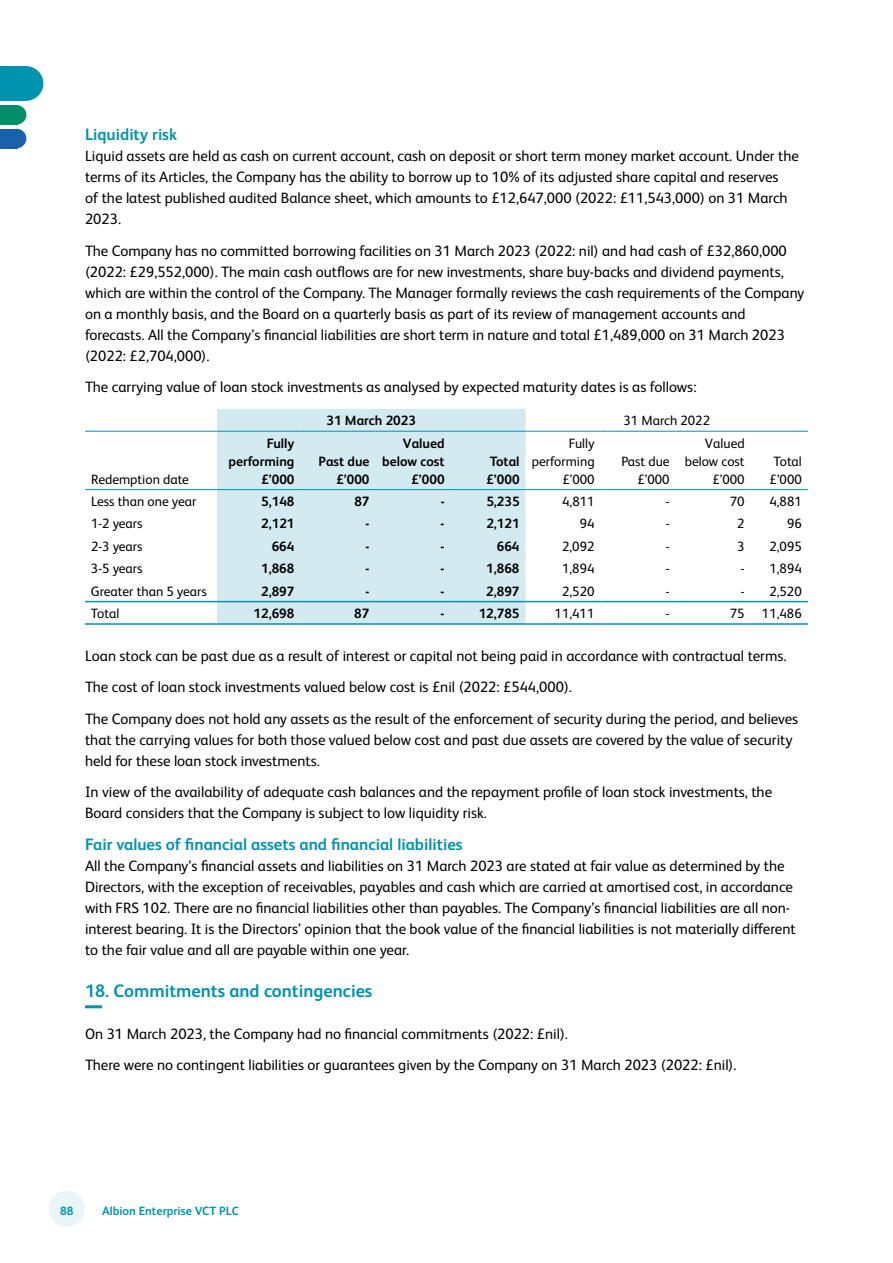
<style>
.page{position:relative;width:893px;height:1263px;background:#fff}
.page>*{position:absolute;margin:0;border:0;box-sizing:border-box;transform-origin:0 0}
.t1{font:700 18px "FS Albert Pro";color:#0093b0}
.t2{font:700 16.5px "FS Albert Pro";color:#0093b0}
.t3{font:15px/21px "FS Albert Pro";color:#000}
.t4{font:13.5px/18px "FS Albert Pro";color:#000;text-align:right}
.t5{font:700 13.5px/18px "FS Albert Pro";color:#000;text-align:right}
.t6{font:700 12px "FS Albert Pro";color:#0093b0}
</style>
<div class="page">
<hr style="left:85px;top:1005px;width:17px;height:3px;background:#0093b0">
<div style="left:217px;top:409px;width:309px;height:214px;background:#d3eaf1"></div>
<hr style="left:85px;top:431px;width:132px;height:1px;background:#0093b0">
<hr style="left:217px;top:431px;width:83px;height:1px;background:#0093b0">
<hr style="left:300px;top:431px;width:75px;height:1px;background:#0093b0">
<hr style="left:375px;top:431px;width:76px;height:1px;background:#0093b0">
<hr style="left:451px;top:431px;width:75px;height:1px;background:#0093b0">
<hr style="left:526px;top:431px;width:75px;height:1px;background:#0093b0">
<hr style="left:601px;top:431px;width:75px;height:1px;background:#0093b0">
<hr style="left:676px;top:431px;width:75px;height:1px;background:#0093b0">
<hr style="left:751px;top:431px;width:57px;height:1px;background:#0093b0">
<hr style="left:85px;top:489px;width:132px;height:1px;background:#0093b0">
<hr style="left:217px;top:489px;width:83px;height:1px;background:#0093b0">
<hr style="left:300px;top:489px;width:75px;height:1px;background:#0093b0">
<hr style="left:375px;top:489px;width:76px;height:1px;background:#0093b0">
<hr style="left:451px;top:489px;width:75px;height:1px;background:#0093b0">
<hr style="left:526px;top:489px;width:75px;height:1px;background:#0093b0">
<hr style="left:601px;top:489px;width:75px;height:1px;background:#0093b0">
<hr style="left:676px;top:489px;width:75px;height:1px;background:#0093b0">
<hr style="left:751px;top:489px;width:57px;height:1px;background:#0093b0">
<hr style="left:85px;top:601px;width:132px;height:1px;background:#0093b0">
<hr style="left:217px;top:601px;width:83px;height:1px;background:#0093b0">
<hr style="left:300px;top:601px;width:75px;height:1px;background:#0093b0">
<hr style="left:375px;top:601px;width:76px;height:1px;background:#0093b0">
<hr style="left:451px;top:601px;width:75px;height:1px;background:#0093b0">
<hr style="left:526px;top:601px;width:75px;height:1px;background:#0093b0">
<hr style="left:601px;top:601px;width:75px;height:1px;background:#0093b0">
<hr style="left:676px;top:601px;width:75px;height:1px;background:#0093b0">
<hr style="left:751px;top:601px;width:57px;height:1px;background:#0093b0">
<hr style="left:85px;top:623px;width:132px;height:2px;background:#0093b0">
<hr style="left:217px;top:623px;width:83px;height:2px;background:#0093b0">
<hr style="left:300px;top:623px;width:75px;height:2px;background:#0093b0">
<hr style="left:375px;top:623px;width:76px;height:2px;background:#0093b0">
<hr style="left:451px;top:623px;width:75px;height:2px;background:#0093b0">
<hr style="left:526px;top:623px;width:75px;height:2px;background:#0093b0">
<hr style="left:601px;top:623px;width:75px;height:2px;background:#0093b0">
<hr style="left:676px;top:623px;width:75px;height:2px;background:#0093b0">
<hr style="left:751px;top:623px;width:57px;height:2px;background:#0093b0">
<div style="left:49px;top:1191px;width:36px;height:36px;background:#e9f5f8;border-radius:50%"></div>
<div style="left:7px;top:105px;width:19px;height:20px;background:#008f6a;border-radius:50%"></div>
<div style="left:0;top:105px;width:17px;height:20px;background:#008f6a"></div>
<div style="left:9px;top:66px;width:34px;height:35px;background:#0093b0;border-radius:50%"></div>
<div style="left:0;top:66px;width:26px;height:35px;background:#0093b0"></div>
<div style="left:0;top:129px;width:17px;height:19px;background:#1961ac"></div>
<div style="left:7px;top:129px;width:19px;height:19px;background:#1961ac;border-radius:50%"></div>
<p class="t2" style="left:85px;top:123px;width:94px">Liquidity risk</p>
<p class="t3" style="left:85px;top:145px;width:715px">Liquid assets are held as cash on current account, cash on deposit or short term money market account. Under the terms of its Articles, the Company has the ability to borrow up to 10% of its adjusted share capital and reserves<br>of the latest published audited Balance sheet, which amounts to £12,647,000 (2022: £11,543,000) on 31 March 2023.</p>
<p class="t3" style="left:85px;top:239px;width:721px">The Company has no committed borrowing facilities on 31 March 2023 (2022: nil) and had cash of £32,860,000 (2022: £29,552,000). The main cash outflows are for new investments, share buy-backs and dividend payments, which are within the control of the Company. The Manager formally reviews the cash requirements of the Company on a monthly basis, and the Board on a quarterly basis as part of its review of management accounts and forecasts. All the Company’s financial liabilities are short term in nature and total £1,489,000 on 31 March 2023 (2022: £2,704,000).</p>
<p class="t3" style="left:85px;top:376px;width:613px">The carrying value of loan stock investments as analysed by expected maturity dates is as follows:</p>
<p class="t5" style="left:326px;top:411px;width:91px">31 March 2023</p>
<p class="t4" style="left:623px;top:411px;width:88px">31 March 2022</p>
<p class="t4" style="left:91px;top:469px;width:99px">Redemption date</p>
<p class="t5" style="left:229px;top:433px;width:67px">Fully performing £’000</p>
<p class="t5" style="left:319px;top:451px;width:52px">Past due £’000</p>
<p class="t5" style="left:382px;top:433px;width:64px">Valued below cost £’000</p>
<p class="t5" style="left:486px;top:451px;width:35px;text-align:left">Total £’000</p>
<p class="t4" style="left:532px;top:433px;width:64px">Fully performing £’000</p>
<p class="t4" style="left:621px;top:451px;width:50px">Past due £’000</p>
<p class="t4" style="left:685px;top:433px;width:61px">Valued below cost £’000</p>
<p class="t4" style="left:770px;top:451px;width:34px;text-align:left">Total £’000</p>
<p class="t4" style="left:91px;top:491px;width:107px">Less than one year</p>
<p class="t5" style="left:261px;top:492px;width:35px">5,148</p>
<p class="t5" style="left:354px;top:492px;width:17px">87</p>
<p class="t5" style="left:441px;top:492px;width:5px">-</p>
<p class="t5" style="left:486px;top:492px;width:35px">5,235</p>
<p class="t4" style="left:562px;top:491px;width:34px">4,811</p>
<p class="t4" style="left:666px;top:491px;width:5px">-</p>
<p class="t4" style="left:730px;top:491px;width:16px">70</p>
<p class="t4" style="left:769px;top:491px;width:34px">4,881</p>
<p class="t4" style="left:91px;top:514px;width:53px">1-2 years</p>
<p class="t5" style="left:261px;top:514px;width:35px">2,121</p>
<p class="t5" style="left:366px;top:514px;width:5px">-</p>
<p class="t5" style="left:441px;top:514px;width:5px">-</p>
<p class="t5" style="left:486px;top:514px;width:35px">2,121</p>
<p class="t4" style="left:580px;top:514px;width:16px">94</p>
<p class="t4" style="left:666px;top:514px;width:5px">-</p>
<p class="t4" style="left:737px;top:514px;width:9px">2</p>
<p class="t4" style="left:787px;top:514px;width:16px">96</p>
<p class="t4" style="left:91px;top:536px;width:53px">2-3 years</p>
<p class="t5" style="left:272px;top:536px;width:24px">664</p>
<p class="t5" style="left:366px;top:536px;width:5px">-</p>
<p class="t5" style="left:441px;top:536px;width:5px">-</p>
<p class="t5" style="left:497px;top:536px;width:24px">664</p>
<p class="t4" style="left:562px;top:536px;width:34px">2,092</p>
<p class="t4" style="left:666px;top:536px;width:5px">-</p>
<p class="t4" style="left:737px;top:536px;width:9px">3</p>
<p class="t4" style="left:769px;top:536px;width:34px">2,095</p>
<p class="t4" style="left:91px;top:558px;width:53px">3-5 years</p>
<p class="t5" style="left:261px;top:559px;width:35px">1,868</p>
<p class="t5" style="left:366px;top:559px;width:5px">-</p>
<p class="t5" style="left:441px;top:559px;width:5px">-</p>
<p class="t5" style="left:486px;top:559px;width:35px">1,868</p>
<p class="t4" style="left:562px;top:558px;width:34px">1,894</p>
<p class="t4" style="left:666px;top:558px;width:5px">-</p>
<p class="t4" style="left:741px;top:558px;width:63px">- 1,894</p>
<p class="t4" style="left:91px;top:581px;width:117px">Greater than 5 years</p>
<p class="t5" style="left:261px;top:581px;width:35px">2,897</p>
<p class="t5" style="left:366px;top:581px;width:5px">-</p>
<p class="t5" style="left:441px;top:581px;width:5px">-</p>
<p class="t5" style="left:486px;top:581px;width:35px">2,897</p>
<p class="t4" style="left:562px;top:581px;width:34px">2,520</p>
<p class="t4" style="left:666px;top:581px;width:5px">-</p>
<p class="t4" style="left:741px;top:581px;width:63px">- 2,520</p>
<p class="t4" style="left:91px;top:603px;width:30px">Total</p>
<p class="t5" style="left:254px;top:604px;width:42px">12,698</p>
<p class="t5" style="left:354px;top:604px;width:17px">87</p>
<p class="t5" style="left:441px;top:604px;width:5px">-</p>
<p class="t5" style="left:479px;top:604px;width:42px">12,785</p>
<p class="t4" style="left:555px;top:603px;width:41px">11,411</p>
<p class="t4" style="left:666px;top:603px;width:5px">-</p>
<p class="t4" style="left:730px;top:603px;width:16px">75</p>
<p class="t4" style="left:762px;top:603px;width:41px">11,486</p>
<p class="t3" style="left:85px;top:639px;width:715px;line-height:31.5px">Loan stock can be past due as a result of interest or capital not being paid in accordance with contractual terms.<br>The cost of loan stock investments valued below cost is £nil (2022: £544,000).<br>The Company does not hold any assets as the result of the enforcement of security during the period, and believes</p>
<p class="t3" style="left:85px;top:728px;width:709px">that the carrying values for both those valued below cost and past due assets are covered by the value of security held for these loan stock investments.</p>
<p class="t3" style="left:85px;top:780px;width:689px">In view of the availability of adequate cash balances and the repayment profile of loan stock investments, the<br>Board considers that the Company is subject to low liquidity risk.</p>
<p class="t2" style="left:85px;top:832px;width:379px">Fair values of financial assets and financial liabilities</p>
<p class="t3" style="left:85px;top:854px;width:712px">All the Company’s financial assets and liabilities on 31 March 2023 are stated at fair value as determined by the Directors, with the exception of receivables, payables and cash which are carried at amortised cost, in accordance with FRS 102. There are no financial liabilities other than payables. The Company’s financial liabilities are all non&shy;interest bearing. It is the Directors’ opinion that the book value of the financial liabilities is not materially different to the fair value and all are payable within one year.</p>
<p class="t1" style="left:85px;top:978px;width:289px">18. Commitments and contingencies</p>
<p class="t3" style="left:85px;top:1017px;width:653px;line-height:31.5px">On 31 March 2023, the Company had no financial commitments (2022: £nil).<br>There were no contingent liabilities or guarantees given by the Company on 31 March 2023 (2022: £nil).</p>
<p class="t6" style="left:60px;top:1202px;width:15px">88</p>
<p class="t6" style="left:102px;top:1202px;width:138px">Albion Enterprise VCT PLC</p>
</div>
